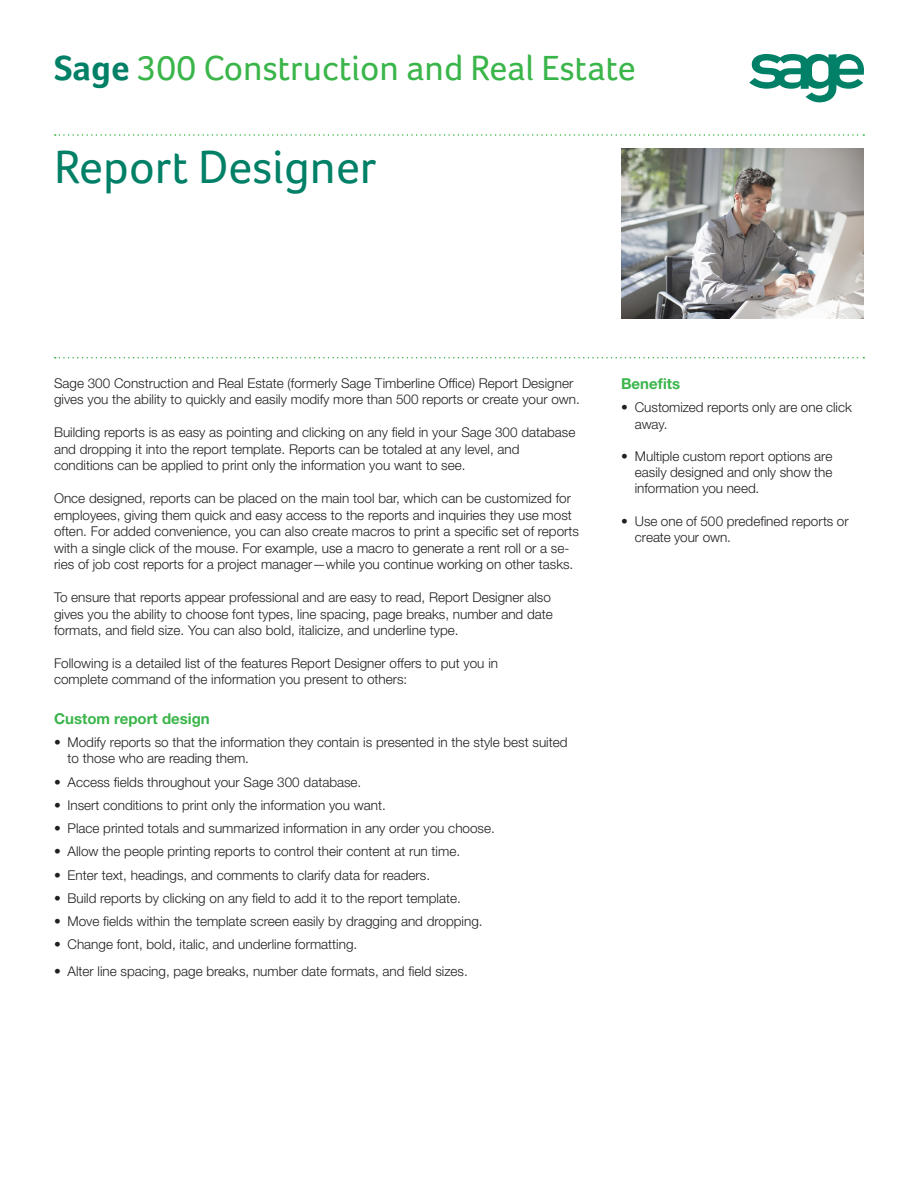
<style>
.page{position:relative;width:918px;height:1188px;background:#fff}
.page>*{position:absolute;margin:0;border:0;box-sizing:border-box;transform-origin:0 0}
.Headline_one{font:48px "Foco";color:#008066}
.Product_Name_-p1{font:36px "Foco";color:#3ab54a}
.Subhead{font:700 15px "Helvetica Neue LT Std";color:#3ab54a}
.Subhead_side{font:700 15px "Helvetica Neue LT Std";color:#3ab54a}
.Body_copy{font:300 13.5px/16.5px "Helvetica Neue LT Std";color:#231f20}
.Bullet_list{font:300 13.5px/16.2px "Helvetica Neue LT Std";color:#231f20}
.s1{font-weight:700;color:#008066}
</style>
<div class="page">
<svg style="left:55px;top:134px;width:809px;height:2px"></svg>
<svg style="left:55px;top:357px;width:809px;height:1px"></svg>
<img style="left:621px;top:148px;width:242px;height:171px">
<svg style="left:749px;top:54px;width:115px;height:48px"></svg>
<p class="Product_Name_-p1" style="left:54px;top:47px;width:583px"><span class="s1">Sage</span> 300 Construction and Real Estate</p>
<p class="Headline_one" style="left:54px;top:139px;width:324px">Report Designer</p>
<p class="Body_copy" style="left:54px;top:374px;width:527px">Sage 300 Construction and Real Estate (formerly Sage Timberline Office) Report Designer gives you the ability to quickly and easily modify more than 500 reports or create your own.</p>
<p class="Body_copy" style="left:54px;top:424px;width:523px">Building reports is as easy as pointing and clicking on any field in your Sage 300 database and dropping it into the report template. Reports can be totaled at any level, and conditions can be applied to print only the information you want to see.</p>
<p class="Body_copy" style="left:54px;top:490px;width:526px">Once designed, reports can be placed on the main tool bar, which can be customized for employees, giving them quick and easy access to the reports and inquiries they use most often. For added convenience, you can also create macros to print a specific set of reports with a single click of the mouse. For example, use a macro to generate a rent roll or a se&shy;ries of job cost reports for a project manager—while you continue working on other tasks.</p>
<p class="Body_copy" style="left:54px;top:589px;width:500px">To ensure that reports appear professional and are easy to read, Report Designer also gives you the ability to choose font types, line spacing, page breaks, number and date</p>
<p class="Body_copy" style="left:54px;top:622px;width:406px">formats, and field size. You can also bold, italicize, and underline type.</p>
<p class="Body_copy" style="left:54px;top:655px;width:446px;line-height:15.6px">Following is a detailed list of the features Report Designer offers to put you in complete command of the information you present to others:</p>
<p class="Subhead" style="left:54px;top:709px;width:157px">Custom report design</p>
<p class="Body_copy" style="left:68px;top:734px;width:502px;text-indent:-14px">• Modify reports so that the information they contain is presented in the style best suited to those who are reading them.</p>
<p class="Body_copy" style="left:54px;top:773px;width:309px">• Access fields throughout your Sage 300 database.</p>
<p class="Body_copy" style="left:54px;top:797px;width:333px">• Insert conditions to print only the information you want.</p>
<p class="Body_copy" style="left:54px;top:820px;width:442px">• Place printed totals and summarized information in any order you choose.</p>
<p class="Body_copy" style="left:54px;top:843px;width:408px">• Allow the people printing reports to control their content at run time.</p>
<p class="Body_copy" style="left:54px;top:866px;width:378px">• Enter text, headings, and comments to clarify data for readers.</p>
<p class="Body_copy" style="left:54px;top:890px;width:408px">• Build reports by clicking on any field to add it to the report template.</p>
<p class="Body_copy" style="left:54px;top:913px;width:430px">• Move fields within the template screen easily by dragging and dropping.</p>
<p class="Body_copy" style="left:54px;top:936px;width:305px">• Change font, bold, italic, and underline formatting.</p>
<p class="Body_copy" style="left:54px;top:962px;width:415px">• Alter line spacing, page breaks, number date formats, and field sizes.</p>
<p class="Subhead_side" style="left:621px;top:375px;width:61px">Benefits</p>
<p class="Bullet_list" style="left:635px;top:399px;width:219px;text-indent:-14px">• Customized reports only are one click away.</p>
<p class="Bullet_list" style="left:635px;top:448px;width:199px;text-align:justify;text-indent:-14px">• Multiple custom report options are easily designed and only show the information you need.</p>
<p class="Bullet_list" style="left:635px;top:513px;width:215px;text-indent:-14px">• Use one of 500 predefined reports or create your own.</p>
</div>
